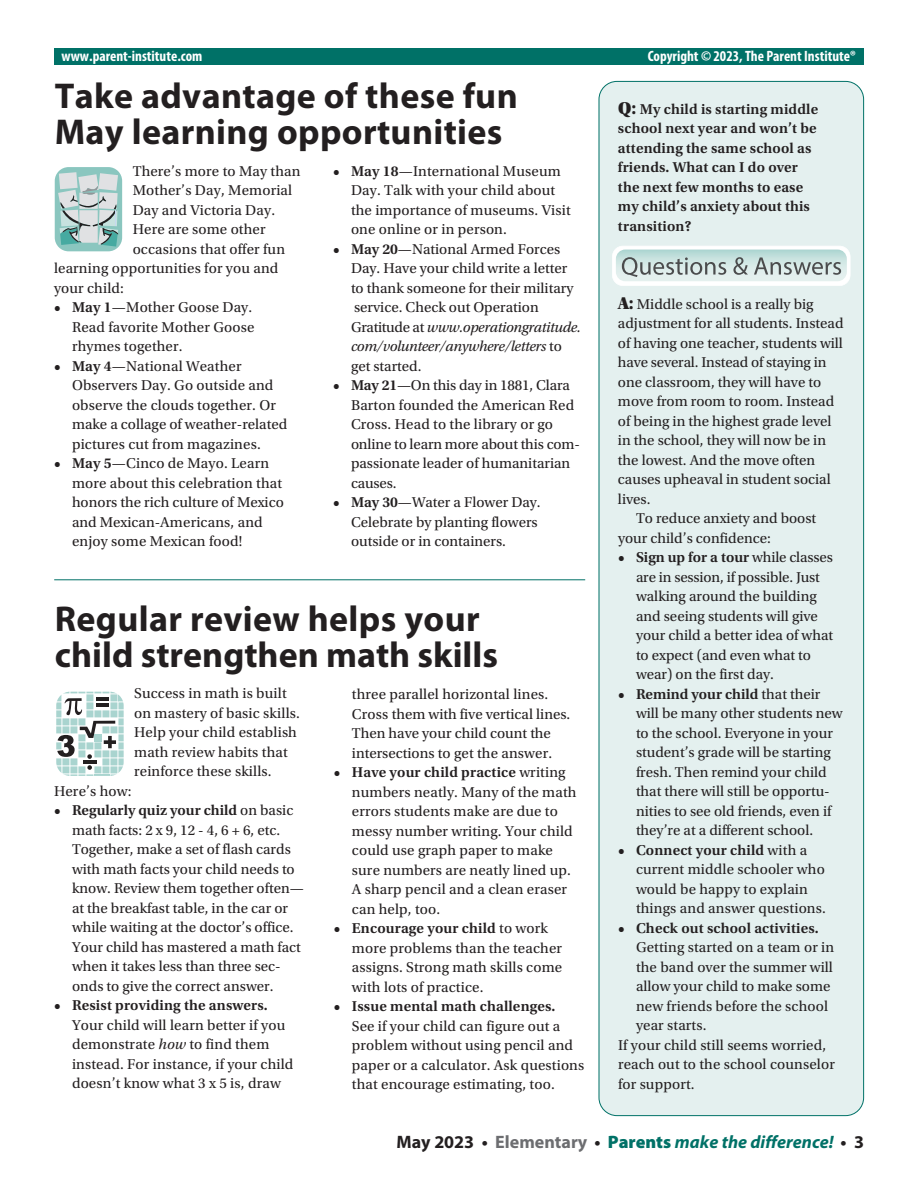
<style>
.page{position:relative;width:918px;height:1188px;background:#fff}
.page>*{position:absolute;margin:0;border:0;box-sizing:border-box;transform-origin:0 0}
.t1{font:700 36px/36px "Myriad Pro";letter-spacing:.01em;color:#231f20}
.t2{font:italic 700 18px "Myriad Pro";color:#007167}
.t3{font:15px/19.5px "Utopia Std";letter-spacing:.01em;color:#231f20}
.t4{font:600 15px/19.5px "Utopia Std";letter-spacing:.01em;color:#231f20}
.t5{font:700 condensed 15px "Myriad Pro";color:#fff}
.t6{font:15px "Utopia Std";letter-spacing:-.01em;color:#231f20}
.s1{font-weight:600}
.s2{font-style:italic}
.s3{font-family:"Utopia Std Black Headline";font-weight:400;font-size:18px}
.s4{font-family:"Utopia Std Black Headline";font-size:18px}
.s5{font-style:normal;color:#231f20}
.s6{font-style:normal;color:#6c6d70}
.s7{font-weight:900;font-style:normal}
</style>
<div class="page">
<div style="left:599px;top:81px;width:265px;height:1035px;background:#e4f0ef;border-radius:18px"></div>
<hr style="left:54px;top:579px;width:531px;height:1px;background:#007167">
<svg style="left:56px;top:691px;width:68px;height:85px"></svg>
<svg style="left:612px;top:246px;width:238px;height:40px"></svg>
<div style="left:54px;top:49px;width:810px;height:16px;background:#007167"></div>
<svg style="left:54px;top:167px;width:69px;height:85px;background:#afcbc9"></svg>
<p class="t5" style="left:62px;top:46px;width:142px">www.parent-institute.com</p>
<p class="t5" style="left:648px;top:46px;width:210px">Copyright © 2023, The Parent Institute®</p>
<h1 class="t1" style="left:55px;top:77px;width:464px">Take advantage of these fun<br>May learning opportunities</h1>
<p class="t3" style="left:133px;top:162px;width:169px">There’s more to May than</p>
<p class="t3" style="left:133px;top:181px;width:161px">Mother’s Day, Memorial</p>
<p class="t3" style="left:133px;top:201px;width:144px">Day and Victoria Day.</p>
<p class="t3" style="left:133px;top:220px;width:134px">Here are some other</p>
<p class="t3" style="left:133px;top:240px;width:154px">occasions that offer fun</p>
<p class="t3" style="left:54px;top:259px;width:226px">learning opportunities for you and</p>
<p class="t3" style="left:54px;top:279px;width:72px">your child:</p>
<p class="t3" style="left:72px;top:298px;width:184px;text-indent:-18px"><span class="s1">• May 1</span>—Mother Goose Day.<br>Read favorite Mother Goose rhymes together.</p>
<p class="t3" style="left:72px;top:357px;width:217px;text-indent:-18px"><span class="s1">• May 4</span>—National Weather<br>Observers Day. Go outside and observe the clouds together. Or make a collage of weather-related pictures cut from magazines.</p>
<p class="t3" style="left:72px;top:454px;width:213px;text-indent:-18px"><span class="s1">• May 5</span>—Cinco de Mayo. Learn more about this celebration that honors the rich culture of Mexico and Mexican-Americans, and enjoy some Mexican food!</p>
<p class="t3" style="left:351px;top:162px;width:221px;text-indent:-18px"><span class="s1">• May 18</span>—International Museum<br>Day. Talk with your child about the importance of museums. Visit one online or in person.</p>
<p class="t3" style="left:351px;top:240px;width:231px;text-indent:-18px"><span class="s1">• May 20</span>—National Armed Forces<br>Day. Have your child write a letter to thank someone for their military service. Check out Operation<br>Gratitude at <span class="s2">www.operationgratitude. com/volunteer/anywhere/letters</span> to get started.</p>
<p class="t3" style="left:351px;top:376px;width:231px;text-indent:-18px"><span class="s1">• May 21</span>—On this day in 1881, Clara<br>Barton founded the American Red<br>Cross. Head to the library or go online to learn more about this com&shy;passionate leader of humanitarian causes.</p>
<p class="t3" style="left:351px;top:493px;width:191px;text-indent:-18px"><span class="s1">• May 30</span>—Water a Flower Day.<br>Celebrate by planting flowers outside or in containers.</p>
<h1 class="t1" style="left:55px;top:600px;width:445px">Regular review helps your child strengthen math skills</h1>
<p class="t3" style="left:134px;top:684px;width:167px">Success in math is built on mastery of basic skills.<br>Help your child establish math review habits that reinforce these skills.</p>
<p class="t3" style="left:54px;top:781px;width:79px">Here’s how:</p>
<p class="t3" style="left:72px;top:801px;width:233px;text-indent:-18px"><span class="s1">• Regularly quiz your child</span> on basic math facts: 2 x 9, 12 - 4, 6 + 6, etc.<br>Together, make a set of flash cards with math facts your child needs to know. Review them together often— at the breakfast table, in the car or while waiting at the doctor’s office.<br>Your child has mastered a math fact when it takes less than three sec&shy;onds to give the correct answer.</p>
<p class="t4" style="left:54px;top:996px;width:215px">• Resist providing the answers.</p>
<p class="t3" style="left:72px;top:1015px;width:223px">Your child will learn better if you demonstrate <span class="s2">how</span> to find them instead. For instance, if your child doesn’t know what 3 x 5 is, draw</p>
<p class="t3" style="left:352px;top:685px;width:220px">three parallel horizontal lines.<br>Cross them with five vertical lines.<br>Then have your child count the intersections to get the answer.</p>
<p class="t3" style="left:352px;top:763px;width:226px;text-indent:-18px"><span class="s1">• Have your child practice</span> writing numbers neatly. Many of the math errors students make are due to messy number writing. Your child could use graph paper to make sure numbers are neatly lined up.<br>A sharp pencil and a clean eraser can help, too.</p>
<p class="t3" style="left:352px;top:919px;width:212px;text-indent:-18px"><span class="s1">• Encourage your child</span> to work more problems than the teacher assigns. Strong math skills come with lots of practice.</p>
<p class="t4" style="left:334px;top:997px;width:223px">• Issue mental math challenges.</p>
<p class="t3" style="left:352px;top:1016px;width:234px">See if your child can figure out a problem without using pencil and paper or a calculator. Ask questions that encourage estimating, too.</p>
<p class="t4" style="left:618px;top:99px;width:202px"><span class="s3">Q:</span> My child is starting middle school next year and won’t be attending the same school as friends. What can I do over the next few months to ease my child’s anxiety about this transition?</p>
<p class="t3" style="left:618px;top:295px;width:197px"><span class="s4">A:</span> Middle school is a really big</p>
<p class="t3" style="left:618px;top:314px;width:227px">adjustment for all students. Instead</p>
<p class="t3" style="left:618px;top:334px;width:226px">of having one teacher, students will</p>
<p class="t6" style="left:618px;top:354px;width:210px">have several. Instead of staying in</p>
<p class="t3" style="left:618px;top:373px;width:205px">one classroom, they will have to</p>
<p class="t3" style="left:618px;top:392px;width:218px">move from room to room. Instead</p>
<p class="t3" style="left:618px;top:412px;width:215px">of being in the highest grade level</p>
<p class="t3" style="left:618px;top:431px;width:210px">in the school, they will now be in</p>
<p class="t3" style="left:618px;top:451px;width:199px">the lowest. And the move often</p>
<p class="t3" style="left:618px;top:470px;width:214px">causes upheaval in student social</p>
<p class="t3" style="left:618px;top:490px;width:34px">lives.</p>
<p class="t3" style="left:636px;top:509px;width:182px">To reduce anxiety and boost</p>
<p class="t3" style="left:618px;top:529px;width:154px">your child’s confidence:</p>
<p class="t3" style="left:636px;top:548px;width:199px;text-indent:-18px"><span class="s1">• Sign up for a tour</span> while classes are in session, if possible. Just walking around the building and seeing students will give your child a better idea of what to expect (and even what to wear) on the first day.</p>
<p class="t3" style="left:636px;top:685px;width:208px;text-indent:-18px"><span class="s1">• Remind your child</span> that their will be many other students new to the school. Everyone in your student’s grade will be starting fresh. Then remind your child that there will still be opportu&shy;nities to see old friends, even if they’re at a different school.</p>
<p class="t3" style="left:636px;top:841px;width:191px;text-indent:-18px"><span class="s1">• Connect your child</span> with a current middle schooler who would be happy to explain things and answer questions.</p>
<p class="t4" style="left:618px;top:918px;width:202px">• Check out school activities.</p>
<p class="t3" style="left:636px;top:938px;width:200px">Getting started on a team or in</p>
<p class="t3" style="left:636px;top:958px;width:198px">the band over the summer will</p>
<p class="t3" style="left:636px;top:977px;width:196px">allow your child to make some</p>
<p class="t3" style="left:636px;top:997px;width:194px">new friends before the school</p>
<p class="t3" style="left:636px;top:1016px;width:72px">year starts.</p>
<p class="t3" style="left:618px;top:1036px;width:210px">If your child still seems worried,</p>
<p class="t3" style="left:618px;top:1055px;width:218px">reach out to the school counselor</p>
<p class="t3" style="left:618px;top:1075px;width:78px">for support.</p>
<p class="t2" style="left:397px;top:1130px;width:469px"><span class="s5">May 2023 •</span> <span class="s6">Elementary</span> <span class="s5">•</span> <span class="s7">Parents</span> make the difference! <span class="s5">• 3</span></p>
</div>
